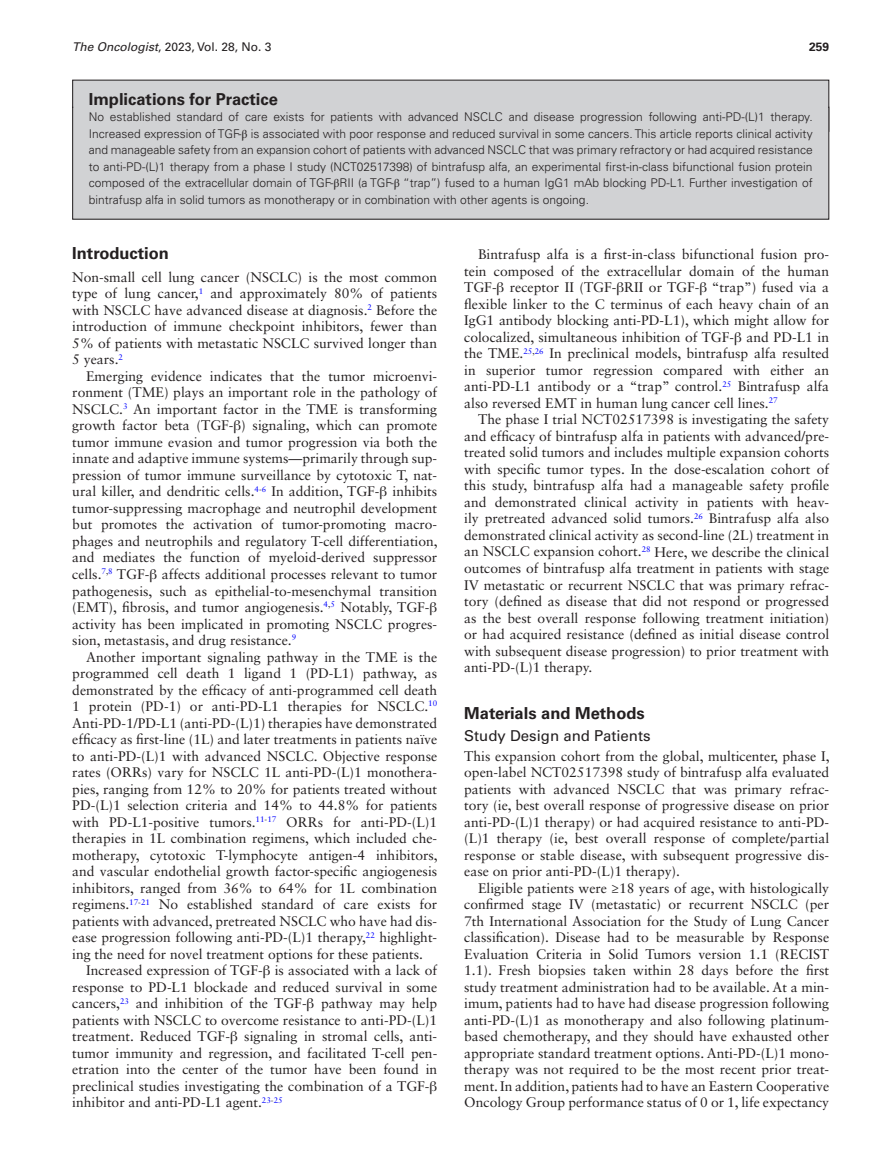
<style>
.page{position:relative;width:893px;height:1174px;background:#fff}
.page>*{position:absolute;margin:0;border:0;box-sizing:border-box;transform-origin:0 0}
.t1{font:700 16.5px "Univers LT Std";color:#231f20}
.t2{font:15px "Univers LT Std";color:#231f20}
.t3{font:13.8px/16.5px "Sabon LT Std";color:#231f20;text-align:justify}
.t4{font:300 12px/16.5px "Univers LT Std";color:#231f20;text-align:justify}
.t5{font:12px "Univers LT Std";color:#231f20}
.t6{font:700 12px "Univers LT Std";color:#231f20}
.s1{font-style:italic}
.s2{font-family:"STIX General";font-weight:400}
.s3{font-family:"Gandhari Unicode"}
</style>
<div class="page">
<div style="left:72px;top:80px;width:757px;height:49px;background:#d1d2d4"></div>
<div style="left:72px;top:108px;width:757px;height:111px;background:#d1d2d4"></div>
<p class="t5" style="left:72px;top:40px;width:201px"><span class="s1">The Oncologist</span>, 2023, Vol. 28, No. 3</p>
<p class="t6" style="left:809px;top:40px;width:22px">259</p>
<p class="t1" style="left:89px;top:89px;width:191px">Implications for Practice</p>
<p class="t4" style="left:89px;top:109px;width:725px">No established standard of care exists for patients with advanced NSCLC and disease progression following anti-PD-(L)1 therapy.<br>Increased expression of TGF-<span class="s2">β</span> is associated with poor response and reduced survival in some cancers. This article reports clinical activity and manageable safety from an expansion cohort of patients with advanced NSCLC that was primary refractory or had acquired resistance to anti-PD-(L)1 therapy from a phase I study (NCT02517398) of bintrafusp alfa, an experimental first-in-class bifunctional fusion protein composed of the extracellular domain of TGF-<span class="s2">β</span>RII (a TGF-<span class="s2">β</span> “trap”) fused to a human IgG1 mAb blocking PD-L1. Further investigation of bintrafusp alfa in solid tumors as monotherapy or in combination with other agents is ongoing.</p>
<p class="t1" style="left:72px;top:244px;width:98px">Introduction</p>
<p class="t3" style="left:72px;top:269px;width:366px">Non-small cell lung cancer (NSCLC) is the most common type of lung cancer,<sup>1</sup> and approximately 80% of patients with NSCLC have advanced disease at diagnosis.<sup>2</sup> Before the introduction of immune checkpoint inhibitors, fewer than 5% of patients with metastatic NSCLC survived longer than 5 years.<sup>2</sup></p>
<p class="t3" style="left:72px;top:368px;width:367px;text-indent:14px">Emerging evidence indicates that the tumor microenvi&shy;ronment (TME) plays an important role in the pathology of NSCLC.<sup>3</sup> An important factor in the TME is transforming growth factor beta (TGF-<span class="s3">β</span>) signaling, which can promote tumor immune evasion and tumor progression via both the innate and adaptive immune systems—primarily through sup&shy;pression of tumor immune surveillance by cytotoxic T, nat&shy;ural killer, and dendritic cells.<sup>4</sup><sup>-</sup><sup>6</sup> In addition, TGF-<span class="s3">β</span> inhibits tumor-suppressing macrophage and neutrophil development but promotes the activation of tumor-promoting macro&shy;phages and neutrophils and regulatory T-cell differentiation, and mediates the function of myeloid-derived suppressor cells.<sup>7</sup><sup>,</sup><sup>8</sup> TGF-<span class="s3">β</span> affects additional processes relevant to tumor pathogenesis, such as epithelial-to-mesenchymal transition (EMT), fibrosis, and tumor angiogenesis.<sup>4</sup><sup>,</sup><sup>5</sup> Notably, TGF-<span class="s3">β </span>activity has been implicated in promoting NSCLC progres&shy;sion, metastasis, and drug resistance.<sup>9</sup></p>
<p class="t3" style="left:72px;top:648px;width:367px;text-indent:14px">Another important signaling pathway in the TME is the programmed cell death 1 ligand 1 (PD-L1) pathway, as demonstrated by the efficacy of anti-programmed cell death 1 protein (PD-1) or anti-PD-L1 therapies for NSCLC.<sup>10<br></sup>Anti-PD-1/PD-L1 (anti-PD-(L)1) therapies have demonstrated efficacy as first-line (1L) and later treatments in patients naïve to anti-PD-(L)1 with advanced NSCLC. Objective response rates (ORRs) vary for NSCLC 1L anti-PD-(L)1 monothera&shy;pies, ranging from 12% to 20% for patients treated without PD-(L)1 selection criteria and 14% to 44.8% for patients with PD-L1-positive tumors.<sup>11</sup><sup>-</sup><sup>17</sup> ORRs for anti-PD-(L)1 therapies in 1L combination regimens, which included che&shy;motherapy, cytotoxic T-lymphocyte antigen-4 inhibitors, and vascular endothelial growth factor-specific angiogenesis inhibitors, ranged from 36% to 64% for 1L combination regimens.<sup>17</sup><sup>-</sup><sup>21</sup> No established standard of care exists for patients with advanced, pretreated NSCLC who have had dis&shy;ease progression following anti-PD-(L)1 therapy,<sup>22</sup> highlight&shy;ing the need for novel treatment options for these patients.</p>
<p class="t3" style="left:72px;top:962px;width:366px;text-indent:14px">Increased expression of TGF-<span class="s3">β</span> is associated with a lack of response to PD-L1 blockade and reduced survival in some cancers,<sup>23</sup> and inhibition of the TGF-<span class="s3">β</span> pathway may help patients with NSCLC to overcome resistance to anti-PD-(L)1 treatment. Reduced TGF-<span class="s3">β</span> signaling in stromal cells, anti&shy;tumor immunity and regression, and facilitated T-cell pen&shy;etration into the center of the tumor have been found in preclinical studies investigating the combination of a TGF-<span class="s3">β </span>inhibitor and anti-PD-L1 agent.<sup>23</sup><sup>-</sup><sup>25</sup></p>
<p class="t3" style="left:464px;top:246px;width:366px;text-indent:14px">Bintrafusp alfa is a first-in-class bifunctional fusion pro&shy;tein composed of the extracellular domain of the human TGF-<span class="s3">β</span> receptor II (TGF-<span class="s3">β</span>RII or TGF-<span class="s3">β</span> “trap”) fused via a flexible linker to the C terminus of each heavy chain of an IgG1 antibody blocking anti-PD-L1), which might allow for colocalized, simultaneous inhibition of TGF-<span class="s3">β</span> and PD-L1 in the TME.<sup>25</sup><sup>,</sup><sup>26</sup> In preclinical models, bintrafusp alfa resulted in superior tumor regression compared with either an anti-PD-L1 antibody or a “trap” control.<sup>25</sup> Bintrafusp alfa also reversed EMT in human lung cancer cell lines.<sup>27</sup></p>
<p class="t3" style="left:464px;top:411px;width:366px;text-indent:14px">The phase I trial NCT02517398 is investigating the safety and efficacy of bintrafusp alfa in patients with advanced/pre&shy;treated solid tumors and includes multiple expansion cohorts with specific tumor types. In the dose-escalation cohort of this study, bintrafusp alfa had a manageable safety profile and demonstrated clinical activity in patients with heav&shy;ily pretreated advanced solid tumors.<sup>26</sup> Bintrafusp alfa also demonstrated clinical activity as second-line (2L) treatment in an NSCLC expansion cohort.<sup>28</sup> Here, we describe the clinical outcomes of bintrafusp alfa treatment in patients with stage IV metastatic or recurrent NSCLC that was primary refrac&shy;tory (defined as disease that did not respond or progressed as the best overall response following treatment initiation) or had acquired resistance (defined as initial disease control with subsequent disease progression) to prior treatment with anti-PD-(L)1 therapy.</p>
<p class="t1" style="left:464px;top:703px;width:182px">Materials and Methods</p>
<p class="t2" style="left:464px;top:727px;width:188px">Study Design and Patients</p>
<p class="t3" style="left:464px;top:747px;width:367px">This expansion cohort from the global, multicenter, phase I, open-label NCT02517398 study of bintrafusp alfa evaluated patients with advanced NSCLC that was primary refrac&shy;tory (ie, best overall response of progressive disease on prior anti-PD-(L)1 therapy) or had acquired resistance to anti-PD-(L)1 therapy (ie, best overall response of complete/partial response or stable disease, with subsequent progressive dis&shy;ease on prior anti-PD-(L)1 therapy).</p>
<p class="t3" style="left:464px;top:879px;width:366px;text-indent:14px">Eligible patients were ≥18 years of age, with histologically confirmed stage IV (metastatic) or recurrent NSCLC (per 7th International Association for the Study of Lung Cancer classification). Disease had to be measurable by Response Evaluation Criteria in Solid Tumors version 1.1 (RECIST 1.1). Fresh biopsies taken within 28 days before the first study treatment administration had to be available. At a min&shy;imum, patients had to have had disease progression following anti-PD-(L)1 as monotherapy and also following platinum&shy;based chemotherapy, and they should have exhausted other appropriate standard treatment options. Anti-PD-(L)1 mono&shy;therapy was not required to be the most recent prior treat&shy;ment. In addition, patients had to have an Eastern Cooperative Oncology Group performance status of 0 or 1, life expectancy</p>
</div>
